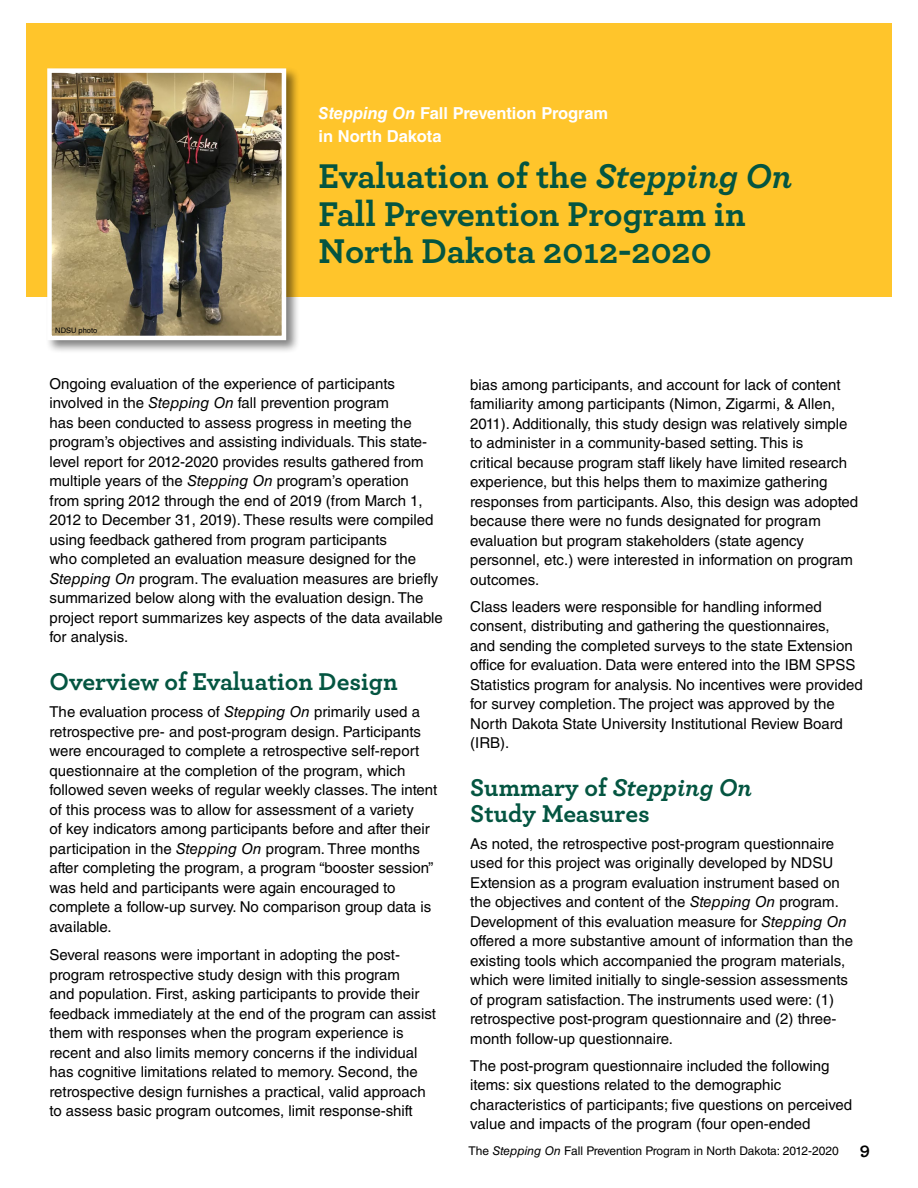
<style>
.page{position:relative;width:918px;height:1188px;background:#fff}
.page>*{position:absolute;margin:0;border:0;box-sizing:border-box;transform-origin:0 0}
.Section_title{font:700 36px/37.5px "Archer";color:#045541}
.Subhead_1{font:700 25.5px/25.5px "Archer";color:#045541}
.Body_text{font:700 16.5px/22.5px "Helvetica LT Std";color:#fff}
.Body_text-2{font:15px/19.5px "Helvetica LT Std";color:#000}
.t1{font:12px "Helvetica LT Std";color:#000}
.t2{font:7.5px "Helvetica LT Std";color:#000}
.s1{font-style:italic}
.s2{font-family:"Archer";font-weight:700;font-size:18px}
</style>
<div class="page">
<div style="left:26px;top:23px;width:866px;height:274px;background:#ffc52b"></div>
<div style="left:45px;top:66px;width:255px;height:288px;background:#000;opacity:.5"></div>
<img style="left:52px;top:73px;width:229px;height:262px">
<div style="left:47px;top:68px;width:239px;height:272px;border:4px solid #fff"></div>
<p class="t2" style="left:55px;top:326px;width:43px">NDSU photo</p>
<p class="Body_text" style="left:319px;top:102px;width:291px"><span class="s1">Stepping On</span> Fall Prevention Program in North Dakota</p>
<p class="Section_title" style="left:319px;top:155px;width:475px">Evaluation of the <span class="s1">Stepping On<br></span>Fall Prevention Program in<br>North Dakota 2012-2020</p>
<p class="Body_text-2" style="left:50px;top:374px;width:386px">Ongoing evaluation of the experience of participants involved in the <span class="s1">Stepping On</span> fall prevention program<br>has been conducted to assess progress in meeting the program’s objectives and assisting individuals. This state&shy;level report for 2012-2020 provides results gathered from multiple years of the <span class="s1">Stepping On</span> program’s operation from spring 2012 through the end of 2019 (from March 1, 2012 to December 31, 2019). These results were compiled using feedback gathered from program participants<br>who completed an evaluation measure designed for the</p>
<p class="Body_text-2" style="left:50px;top:569px;width:395px"><span class="s1">Stepping On</span> program. The evaluation measures are briefly summarized below along with the evaluation design. The project report summarizes key aspects of the data available for analysis.</p>
<p class="Subhead_1" style="left:50px;top:667px;width:350px">Overview of Evaluation Design</p>
<p class="Body_text-2" style="left:50px;top:702px;width:389px">The evaluation process of <span class="s1">Stepping On</span> primarily used a retrospective pre- and post-program design. Participants were encouraged to complete a retrospective self-report questionnaire at the completion of the program, which followed seven weeks of regular weekly classes. The intent of this process was to allow for assessment of a variety<br>of key indicators among participants before and after their participation in the <span class="s1">Stepping On</span> program. Three months after completing the program, a program “booster session” was held and participants were again encouraged to complete a follow-up survey. No comparison group data is available.</p>
<p class="Body_text-2" style="left:50px;top:945px;width:388px">Several reasons were important in adopting the post&shy;program retrospective study design with this program<br>and population. First, asking participants to provide their feedback immediately at the end of the program can assist them with responses when the program experience is recent and also limits memory concerns if the individual has cognitive limitations related to memory. Second, the retrospective design furnishes a practical, valid approach to assess basic program outcomes, limit response-shift</p>
<p class="Body_text-2" style="left:470px;top:375px;width:390px">bias among participants, and account for lack of content familiarity among participants (Nimon, Zigarmi, &amp; Allen, 2011). Additionally, this study design was relatively simple to administer in a community-based setting. This is<br>critical because program staff likely have limited research experience, but this helps them to maximize gathering responses from participants. Also, this design was adopted because there were no funds designated for program evaluation but program stakeholders (state agency personnel, etc.) were interested in information on program outcomes.</p>
<p class="Body_text-2" style="left:470px;top:597px;width:394px">Class leaders were responsible for handling informed consent, distributing and gathering the questionnaires,<br>and sending the completed surveys to the state Extension office for evaluation. Data were entered into the IBM SPSS Statistics program for analysis. No incentives were provided for survey completion. The project was approved by the North Dakota State University Institutional Review Board (IRB).</p>
<p class="Subhead_1" style="left:470px;top:773px;width:283px">Summary of <span class="s1">Stepping On<br></span>Study Measures</p>
<p class="Body_text-2" style="left:470px;top:834px;width:384px">As noted, the retrospective post-program questionnaire used for this project was originally developed by NDSU Extension as a program evaluation instrument based on the objectives and content of the <span class="s1">Stepping On</span> program.<br>Development of this evaluation measure for <span class="s1">Stepping On </span>offered a more substantive amount of information than the existing tools which accompanied the program materials, which were limited initially to single-session assessments of program satisfaction. The instruments used were: (1) retrospective post-program questionnaire and (2) three&shy;month follow-up questionnaire.</p>
<p class="Body_text-2" style="left:470px;top:1056px;width:384px">The post-program questionnaire included the following items: six questions related to the demographic characteristics of participants; five questions on perceived value and impacts of the program (four open-ended</p>
<p class="t1" style="left:469px;top:1144px;width:403px">The <span class="s1">Stepping On</span> Fall Prevention Program in North Dakota: 2012-2020 <span class="s2">9</span></p>
</div>
